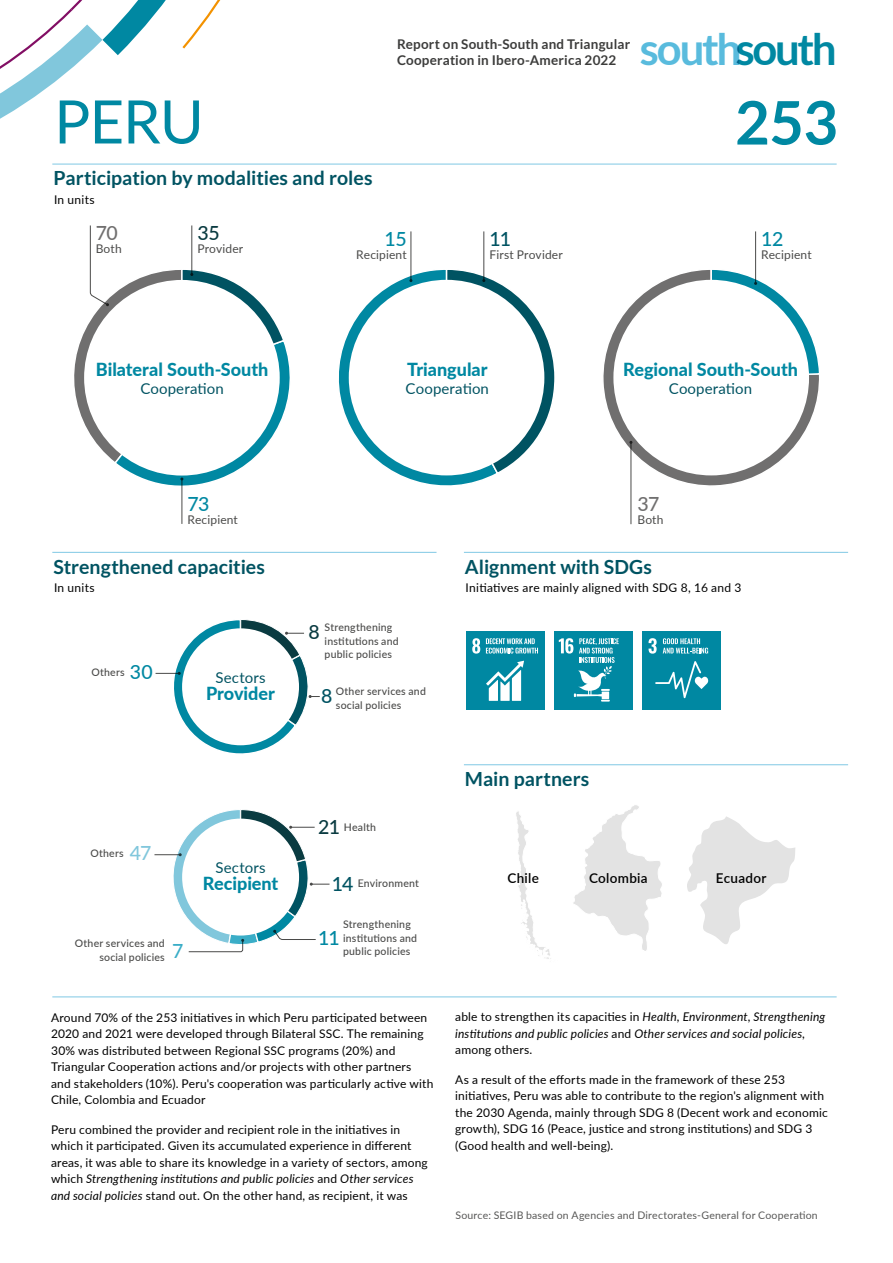
<style>
.page{position:relative;width:893px;height:1263px;background:#fff}
.page>*{position:absolute;margin:0;border:0;box-sizing:border-box;transform-origin:0 0}
.t1{font:60px "Lato";color:#0088a2}
.t2{font:700 60px "Lato";color:#0088a2}
.t3{font:700 43.8px "Lato";letter-spacing:-.055em;color:#59bbdd}
.t4{font:700 19.5px "Lato";color:#005362}
.t5{font:500 19.5px "Lato";letter-spacing:-.02em;color:#0088a2}
.t6{font:500 19.5px "Lato";color:#706f6f}
.t7{font:500 19.5px "Lato";color:#0a3b41}
.t8{font:500 19.5px "Lato";color:#005362}
.t9{font:500 19.5px "Lato";color:#3aadc7}
.t10{font:800 18px "Lato";color:#0088a2}
.t11{font:15px "Lato";letter-spacing:.01em;color:#005362}
.t12{font:700 13.5px/15.1px "Lato";letter-spacing:.015em;color:#3c3c3b}
.t13{font:600 13.5px "Lato";letter-spacing:.02em;color:#000}
.t14{font:12px/16.5px "Lato";letter-spacing:.015em;color:#000}
.t15{font:italic 12px/16.5px "Lato";letter-spacing:.015em;color:#000}
.t16{font:12px "Lato";letter-spacing:.01em;color:#4a4a49}
.t17{font:500 10.5px/13.5px "Lato";letter-spacing:.02em;color:#4a4a49}
.t18{font:10.5px "Lato";letter-spacing:.02em;color:#575756}
.s1{color:#0088a2}
.s2{font-size:19.5px;color:#0088a2}
.s3{font-size:19.5px;color:#81c7dc}
.s4{font-size:19.5px;color:#0a3b41}
.s5{font-size:19.5px;color:#005362}
.s6{font-style:italic}
.s7{font-style:normal}
</style>
<div class="page">
<svg style="left:0;top:0;width:221px;height:119px"></svg>
<svg style="left:603px;top:270px;width:216px;height:220px"></svg>
<svg style="left:687px;top:816px;width:108px;height:128px"></svg>
<svg style="left:516px;top:811px;width:35px;height:148px"></svg>
<svg style="left:573px;top:805px;width:89px;height:146px"></svg>
<div style="left:613px;top:280px;width:196px;height:195px;background:#fff;border-radius:50%"></div>
<hr style="left:631px;top:442px;width:1px;height:82px;background:#4a4a49">
<hr style="left:483px;top:231px;width:1px;height:50px;background:#4a4a49">
<hr style="left:755px;top:231px;width:1px;height:52px;background:#4a4a49">
<svg style="left:710px;top:268px;width:109px;height:111px"></svg>
<hr style="left:411px;top:231px;width:1px;height:50px;background:#4a4a49">
<svg style="left:338px;top:268px;width:217px;height:218px"></svg>
<hr style="left:182px;top:479px;width:1px;height:45px;background:#4a4a49">
<svg style="left:74px;top:225px;width:216px;height:269px"></svg>
<hr style="left:52px;top:164px;width:785px;height:1px;background:#80c8e4">
<hr style="left:52px;top:996px;width:785px;height:1px;background:#80c8e4">
<hr style="left:52px;top:552px;width:384px;height:1px;background:#80c8e4">
<hr style="left:464px;top:552px;width:384px;height:1px;background:#80c8e4">
<hr style="left:464px;top:764px;width:384px;height:1px;background:#80c8e4">
<svg style="left:156px;top:619px;width:164px;height:135px"></svg>
<svg style="left:154px;top:809px;width:176px;height:143px"></svg>
<div style="left:466px;top:631px;width:79px;height:79px;background:#0088a2"></div>
<svg style="left:472px;top:638px;width:8px;height:16px"></svg>
<svg style="left:486px;top:638px;width:52px;height:15px"></svg>
<svg style="left:486px;top:661px;width:38px;height:40px"></svg>
<div style="left:642px;top:631px;width:79px;height:79px;background:#0088a2"></div>
<svg style="left:649px;top:638px;width:8px;height:16px"></svg>
<svg style="left:663px;top:638px;width:45px;height:15px"></svg>
<svg style="left:655px;top:661px;width:53px;height:37px"></svg>
<div style="left:554px;top:631px;width:79px;height:79px;background:#0088a2"></div>
<svg style="left:559px;top:638px;width:60px;height:64px"></svg>
<h1 class="t1" style="left:54px;top:79px;width:151px">PERU</h1>
<h3 class="t4" style="left:53px;top:167px;width:321px">Participation by modalities and roles</h3>
<p class="t14" style="left:54px;top:191px;width:42px">In units</p>
<p class="t12" style="left:397px;top:37px;width:235px">Report on South-South and Triangular<br>Cooperation in Ibero-America 2022</p>
<h2 class="t3" style="left:640px;top:24px;width:198px">south<span class="s1">south</span></h2>
<h1 class="t2" style="left:735px;top:88px;width:104px">253</h1>
<h3 class="t6" style="left:96px;top:219px;width:24px">70</h3>
<p class="t16" style="left:96px;top:240px;width:28px">Both</p>
<h3 class="t7" style="left:197px;top:219px;width:24px">35</h3>
<p class="t16" style="left:197px;top:240px;width:47px">Provider</p>
<h3 class="t5" style="left:384px;top:225px;width:24px">15</h3>
<p class="t16" style="left:356px;top:246px;width:52px">Recipient</p>
<h3 class="t8" style="left:489px;top:225px;width:23px">11</h3>
<p class="t16" style="left:489px;top:246px;width:75px">First Provider</p>
<h3 class="t5" style="left:761px;top:225px;width:24px">12</h3>
<p class="t16" style="left:761px;top:246px;width:52px">Recipient</p>
<h3 class="t10" style="left:96px;top:356px;width:174px">Bilateral South‑South</h3>
<p class="t11" style="left:140px;top:378px;width:85px">Cooperation</p>
<h3 class="t10" style="left:407px;top:356px;width:82px">Triangular</h3>
<p class="t11" style="left:406px;top:378px;width:85px">Cooperation</p>
<h3 class="t10" style="left:623px;top:356px;width:176px">Regional South‑South</h3>
<p class="t11" style="left:669px;top:378px;width:85px">Cooperation</p>
<h3 class="t5" style="left:187px;top:489px;width:24px">73</h3>
<p class="t16" style="left:187px;top:511px;width:52px">Recipient</p>
<h3 class="t6" style="left:637px;top:489px;width:24px">37</h3>
<p class="t16" style="left:637px;top:511px;width:28px">Both</p>
<h3 class="t4" style="left:53px;top:555px;width:213px">Strengthened capacities</h3>
<h3 class="t4" style="left:465px;top:555px;width:188px">Alignment with SDGs</h3>
<p class="t14" style="left:54px;top:579px;width:42px">In units</p>
<p class="t14" style="left:466px;top:579px;width:277px">Initiatives are mainly aligned with SDG 8, 16 and 3</p>
<p class="t17" style="left:91px;top:664px;width:63px">Others <span class="s2">30</span></p>
<p class="t11" style="left:216px;top:667px;width:51px">Sectors</p>
<h3 class="t10" style="left:206px;top:680px;width:70px">Provider</h3>
<p class="t17" style="left:325px;top:620px;width:76px">Strengthening institutions and public policies</p>
<p class="t17" style="left:336px;top:684px;width:92px">Other services and social policies</p>
<h3 class="t7" style="left:308px;top:618px;width:13px">8</h3>
<h3 class="t8" style="left:321px;top:682px;width:13px">8</h3>
<p class="t17" style="left:90px;top:846px;width:63px">Others <span class="s3">47</span></p>
<p class="t17" style="left:75px;top:936px;width:92px;text-align:right">Other services and social policies</p>
<h3 class="t9" style="left:172px;top:937px;width:13px">7</h3>
<p class="t11" style="left:216px;top:857px;width:51px">Sectors</p>
<h3 class="t10" style="left:203px;top:870px;width:77px">Recipient</h3>
<p class="t17" style="left:318px;top:819px;width:59px"><span class="s4">21</span> Health</p>
<p class="t17" style="left:332px;top:876px;width:89px"><span class="s5">14</span> Environment</p>
<p class="t17" style="left:343px;top:917px;width:76px">Strengthening institutions and public policies</p>
<h3 class="t5" style="left:318px;top:924px;width:23px">11</h3>
<p class="t14" style="left:51px;top:1009px;width:384px">Around 70% of the 253 initiatives in which Peru participated between 2020 and 2021 were developed through Bilateral SSC. The remaining 30% was distributed between Regional SSC programs (20%) and Triangular Cooperation actions and/or projects with other partners and stakeholders (10%). Peru's cooperation was particularly active with Chile, Colombia and Ecuador</p>
<p class="t14" style="left:51px;top:1120px;width:378px">Peru combined the provider and recipient role in the initiatives in which it participated. Given its accumulated experience in different areas, it was able to share its knowledge in a variety of sectors, among which <span class="s6">Strengthening institutions and public policies</span> and <span class="s6">Other services and social policies</span> stand out. On the other hand, as recipient, it was</p>
<h3 class="t4" style="left:465px;top:768px;width:126px">Main partners</h3>
<p class="t13" style="left:507px;top:869px;width:33px">Chile</p>
<p class="t13" style="left:589px;top:869px;width:60px">Colombia</p>
<p class="t13" style="left:716px;top:869px;width:52px">Ecuador</p>
<p class="t15" style="left:455px;top:1008px;width:372px"><span class="s7">able to strengthen its capacities in</span> Health, Environment, Strengthening institutions and public policies <span class="s7">and</span> Other services and social policies<span class="s7">, among others.</span></p>
<p class="t14" style="left:455px;top:1070px;width:374px">As a result of the efforts made in the framework of these 253 initiatives, Peru was able to contribute to the region's alignment with the 2030 Agenda, mainly through SDG 8 (Decent work and economic growth), SDG 16 (Peace, justice and strong institutions) and SDG 3 (Good health and well‑being).</p>
<p class="t18" style="left:455px;top:1208px;width:364px">Source: SEGIB based on Agencies and Directorates‑General for Cooperation</p>
</div>
